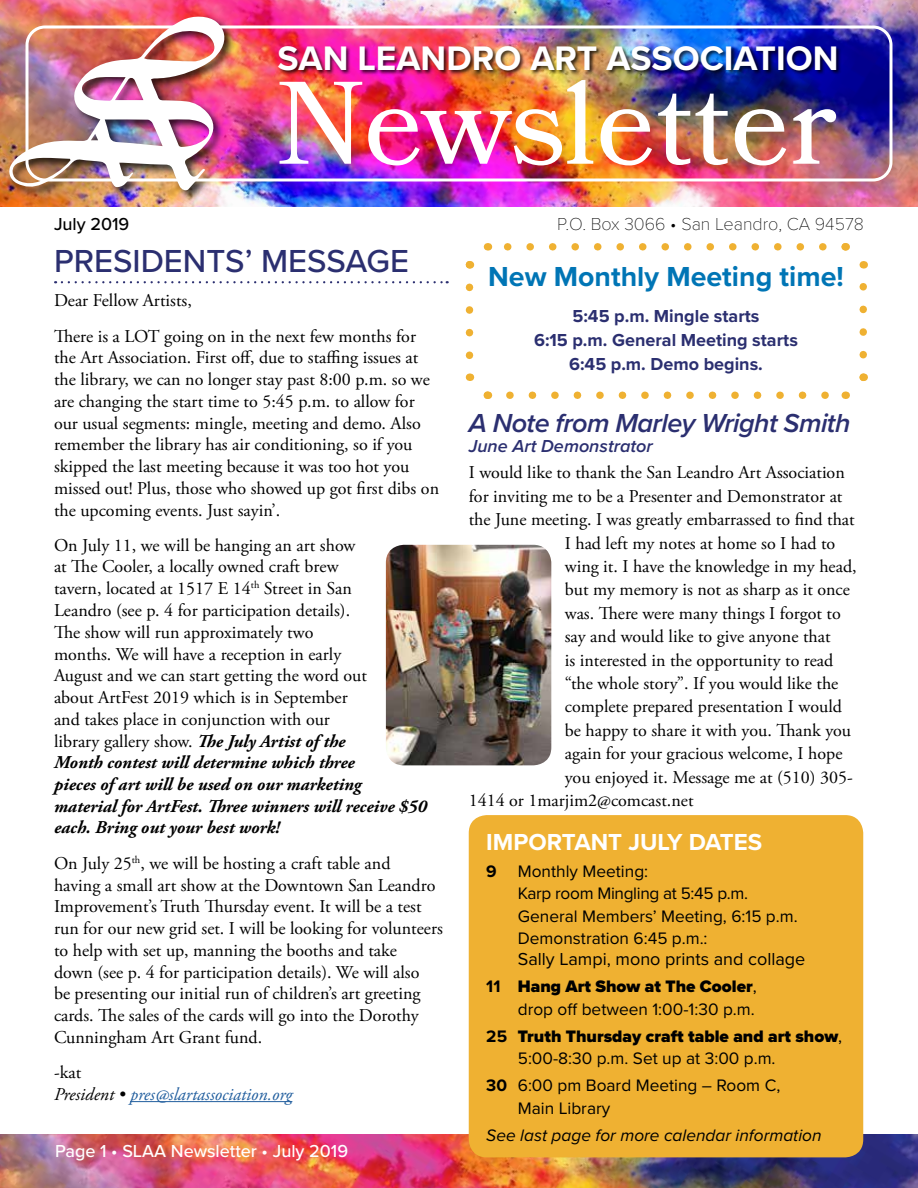
<style>
.page{position:relative;width:918px;height:1188px;background:#fff}
.page>*{position:absolute;margin:0;border:0;box-sizing:border-box;transform-origin:0 0}
.t1{font:117px "Bookmania";color:#fff}
.t2{font:700 35.25px "Proxima Nova";color:#fff}
.t3{font:500 33px "Proxima Nova";color:#2b2f70}
.t4{font:700 28.5px "Proxima Nova";color:#0075b5}
.t5{font:italic 600 27px "Proxima Nova";letter-spacing:-.02em;color:#2b2f70}
.t6{font:700 24px "Proxima Nova";color:#fff}
.t7{font:18px/21.8px "Adobe Garamond Pro";color:#000}
.t8{font:700 18px/24px "Proxima Nova";color:#2b2f70;text-align:center}
.t9{font:italic 18px/21.8px "Adobe Garamond Pro";color:#215e9e}
.t10{font:18px "Proxima Nova";color:#000}
.t11{font:100 18px "Proxima Nova T";color:#000}
.t12{font:500 18px "Proxima Nova";color:#fff}
.t13{font:italic 600 18px "Proxima Nova";color:#2b2f70}
.t14{font:500 18px "Proxima Nova";color:#000}
.t15{font:17.25px/22.5px "Proxima Nova";color:#000}
.t16{font:900 17.25px/22.5px "Proxima Nova";color:#000}
.t17{font:italic 17.25px "Proxima Nova";color:#000}
.s1{font-weight:700;font-style:italic}
.s2{font-style:normal;color:#000}
.s3{color:#000}
.s4{font-weight:700}
.s5{font-weight:900}
.s6{font-weight:400}
</style>
<div class="page">
<img style="left:0;top:1134px;width:918px;height:54px">
<div style="left:469px;top:815px;width:394px;height:342px;background:#efb132;border-radius:18px"></div>
<img style="left:0;top:0;width:918px;height:207px">
<img style="left:5px;top:12px;width:233px;height:192px">
<img style="left:7px;top:15px;width:220px;height:177px">
<img style="left:275px;top:38px;width:570px;height:52px">
<div style="left:26px;top:25px;width:866px;height:156px;border:3px solid #fff;border-radius:18px"></div>
<hr style="left:130px;top:1101px;width:162px;height:1px;background:#215e9e">
<svg style="left:62px;top:281px;width:386px;height:2px"></svg>
<svg style="left:466px;top:287px;width:7px;height:72px"></svg>
<svg style="left:510px;top:392px;width:319px;height:7px"></svg>
<svg style="left:860px;top:283px;width:7px;height:72px"></svg>
<svg style="left:503px;top:243px;width:320px;height:8px"></svg>
<svg style="left:465px;top:373px;width:28px;height:26px"></svg>
<svg style="left:845px;top:373px;width:23px;height:26px"></svg>
<svg style="left:841px;top:243px;width:27px;height:26px"></svg>
<svg style="left:465px;top:243px;width:24px;height:26px"></svg>
<img style="left:386px;top:545px;width:165px;height:220px">
<p class="t14" style="left:54px;top:211px;width:77px">July 2019</p>
<h2 class="t2" style="left:278px;top:32px;width:562px">SAN LEANDRO ART ASSOCIATION</h2>
<h1 class="t1" style="left:276px;top:55px;width:563px">Newsletter</h1>
<p class="t11" style="left:557px;top:211px;width:308px">P.O. Box 3066 • San Leandro, CA 94578</p>
<h3 class="t3" style="left:54px;top:237px;width:356px">PRESIDENTS’ MESSAGE</h3>
<p class="t7" style="left:54px;top:284px;width:364px;line-height:35.2px">Dear Fellow Artists,<br>There is a LOT going on in the next few months for</p>
<p class="t7" style="left:54px;top:347px;width:387px">the Art Association. First off, due to staffing issues at the library, we can no longer stay past 8:00 p.m. so we are changing the start time to 5:45 p.m. to allow for our usual segments: mingle, meeting and demo. Also remember the library has air conditioning, so if you skipped the last meeting because it was too hot you missed out! Plus, those who showed up got first dibs on the upcoming events. Just sayin’.</p>
<p class="t7" style="left:54px;top:535px;width:374px">On July 11, we will be hanging an art show<br>at The Cooler, a locally owned craft brew<br>tavern, located at 1517 E 14<sup>th</sup> Street in San<br>Leandro (see p. 4 for participation details).<br>The show will run approximately two<br>months. We will have a reception in early<br>August and we can start getting the word out<br>about ArtFest 2019 which is in September<br>and takes place in conjunction with our<br>library gallery show. <span class="s1">The July Artist of the<br>Month contest will determine which three<br>pieces of art will be used on our marketing material for ArtFest. Three winners will receive $50 each. Bring out your best work!</span></p>
<p class="t7" style="left:54px;top:853px;width:390px">On July 25<sup>th</sup>, we will be hosting a craft table and<br>having a small art show at the Downtown San Leandro Improvement’s Truth Thursday event. It will be a test run for our new grid set. I will be looking for volunteers to help with set up, manning the booths and take<br>down (see p. 4 for participation details). We will also<br>be presenting our initial run of children’s art greeting cards. The sales of the cards will go into the Dorothy Cunningham Art Grant fund.</p>
<p class="t9" style="left:54px;top:1062px;width:240px"><span class="s2">-kat<br></span><span class="s3">President •</span> pres@slartassociation.org</p>
<p class="t12" style="left:55px;top:1138px;width:295px">Page 1 • SLAA Newsletter • July 2019</p>
<h3 class="t4" style="left:488px;top:255px;width:357px">New Monthly Meeting time!</h3>
<p class="t8" style="left:534px;top:303px;width:265px">5:45 p.m. Mingle starts<br>6:15 p.m. General Meeting starts<br>6:45 p.m. Demo begins.</p>
<h3 class="t5" style="left:469px;top:403px;width:383px">A Note from Marley Wright Smith</h3>
<p class="t13" style="left:469px;top:433px;width:186px">June Art Demonstrator</p>
<p class="t7" style="left:469px;top:462px;width:378px">I would like to thank the San Leandro Art Association</p>
<p class="t7" style="left:469px;top:486px;width:375px">for inviting me to be a Presenter and Demonstrator at</p>
<p class="t7" style="left:469px;top:509px;width:388px">the June meeting. I was greatly embarrassed to find that</p>
<p class="t7" style="left:565px;top:533px;width:272px">I had left my notes at home so I had to</p>
<p class="t7" style="left:565px;top:556px;width:293px">wing it. I have the knowledge in my head,</p>
<p class="t7" style="left:565px;top:579px;width:287px">but my memory is not as sharp as it once</p>
<p class="t7" style="left:565px;top:603px;width:278px">was. There were many things I forgot to</p>
<p class="t7" style="left:565px;top:626px;width:267px">say and would like to give anyone that</p>
<p class="t7" style="left:565px;top:650px;width:270px">is interested in the opportunity to read</p>
<p class="t7" style="left:565px;top:673px;width:275px">“the whole story”. If you would like the</p>
<p class="t7" style="left:565px;top:696px;width:279px">complete prepared presentation I would</p>
<p class="t7" style="left:565px;top:720px;width:288px">be happy to share it with you. Thank you</p>
<p class="t7" style="left:565px;top:743px;width:279px">again for your gracious welcome, I hope</p>
<p class="t7" style="left:565px;top:767px;width:290px">you enjoyed it. Message me at (510) 305-</p>
<p class="t7" style="left:469px;top:790px;width:226px">1414 or 1marjim2@comcast.net</p>
<h3 class="t6" style="left:486px;top:824px;width:277px">IMPORTANT JULY DATES</h3>
<p class="t15" style="left:518px;top:859px;width:281px;text-indent:-31px"><span class="s4">9</span> Monthly Meeting:<br>Karp room Mingling at 5:45 p.m.<br>General Members’ Meeting, 6:15 p.m.<br>Demonstration 6:45 p.m.:</p>
<p class="t10" style="left:518px;top:946px;width:289px">Sally Lampi, mono prints and collage</p>
<p class="t15" style="left:486px;top:974px;width:272px;text-align:right"><span class="s4">11</span> <span class="s5">Hang Art Show at The Cooler</span>, drop off between 1:00-1:30 p.m.</p>
<p class="t16" style="left:518px;top:1024px;width:326px;text-indent:-31px"><span class="s4">25</span> Truth Thursday craft table and art show<span class="s6">,<br>5:00-8:30 p.m. Set up at 3:00 p.m.</span></p>
<p class="t15" style="left:518px;top:1073px;width:264px;text-indent:-31px"><span class="s4">30</span> 6:00 pm Board Meeting – Room C,<br>Main Library</p>
<p class="t17" style="left:486px;top:1122px;width:337px">See last page for more calendar information</p>
</div>
